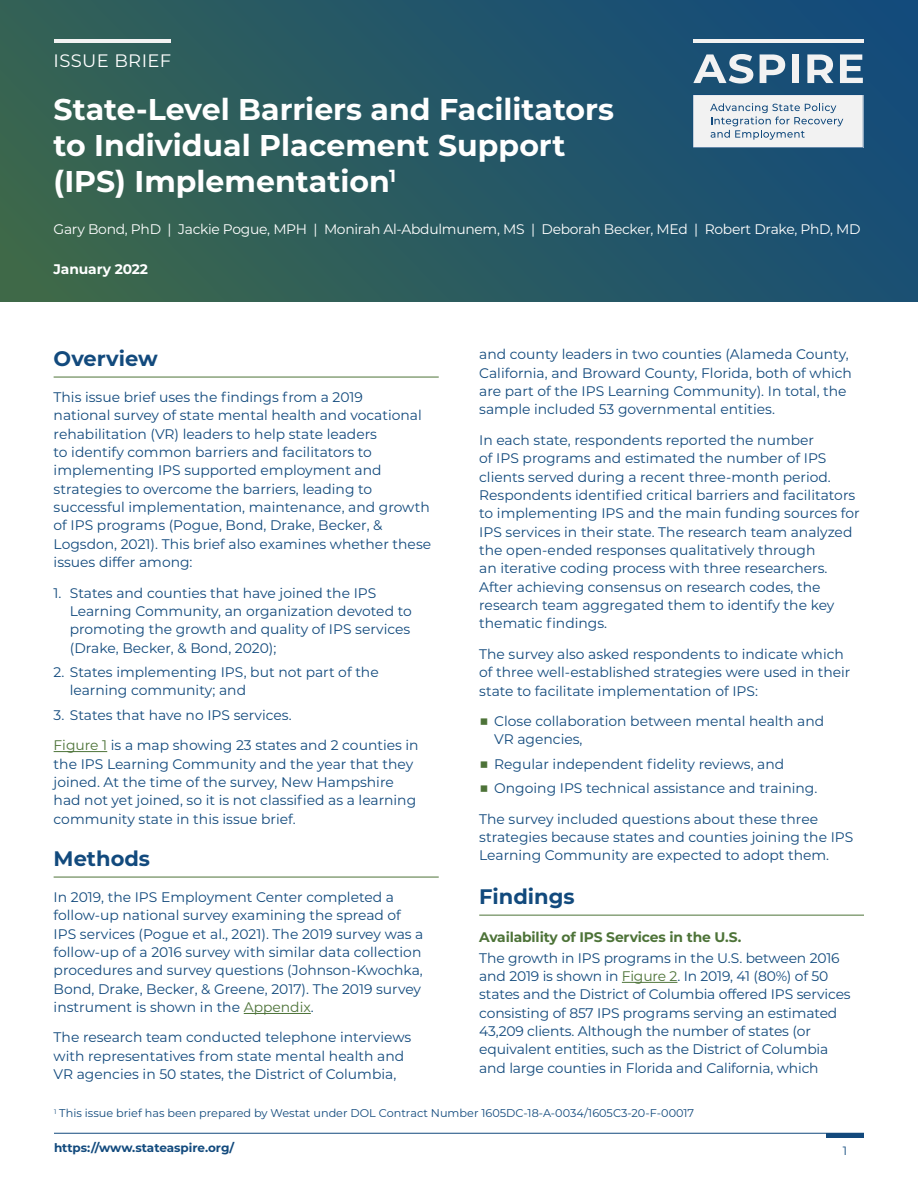
<style>
.page{position:relative;width:918px;height:1188px;background:#fff}
.page>*{position:absolute;margin:0;border:0;box-sizing:border-box;transform-origin:0 0}
.t1{font:700 30px/36px "Montserrat";color:#fff}
.t2{font:700 21px "Montserrat";color:#124a7d}
.t3{font:18px "Montserrat";letter-spacing:.02em;color:#fff}
.t4{font:13.8px/18.3px "Montserrat";color:#124a7d}
.t5{font:13.8px "Montserrat";letter-spacing:-.02em;color:#fff}
.t6{font:700 13.8px "Montserrat";letter-spacing:-.01em;color:#4d7338}
.t7{font:700 13.8px "Montserrat";letter-spacing:-.01em;color:#fff}
.t8{font:700 12px "Montserrat";color:#124a7d}
.t9{font:12px "Montserrat";color:#124a7d}
.t10{font:11.25px "Montserrat";color:#124a7d}
.s1{font-weight:700;font-size:16.5px;color:#4d7338}
.s2{color:#4d7338}
</style>
<div class="page">
<hr style="left:54px;top:1133px;width:810px;height:1px;background:#124a7d">
<div style="left:826px;top:1133px;width:38px;height:5px;background:#12497c"></div>
<div style="left:0;top:0;width:918px;height:301px;background:linear-gradient(to right,#39654f,#154c79)"></div>
<hr style="left:694px;top:40px;width:170px;height:3px;background:#f2f2f2">
<svg style="left:693px;top:54px;width:60px;height:30px"></svg>
<svg style="left:760px;top:54px;width:25px;height:29px"></svg>
<div style="left:792px;top:54px;width:7px;height:29px;background:#f2f2f2"></div>
<svg style="left:807px;top:54px;width:27px;height:29px"></svg>
<svg style="left:840px;top:54px;width:23px;height:29px"></svg>
<svg style="left:693px;top:94px;width:170px;height:54px"></svg>
<hr style="left:54px;top:40px;width:117px;height:3px;background:#f2f2f2">
<hr style="left:54px;top:377px;width:385px;height:1px;background:#4d7338">
<hr style="left:54px;top:751px;width:53px;height:1px;background:#4d7338">
<hr style="left:54px;top:877px;width:385px;height:1px;background:#4d7338">
<hr style="left:244px;top:1013px;width:67px;height:1px;background:#4d7338">
<hr style="left:479px;top:915px;width:385px;height:1px;background:#4d7338">
<hr style="left:622px;top:982px;width:55px;height:1px;background:#4d7338">
<p class="t3" style="left:54px;top:48px;width:119px">ISSUE BRIEF</p>
<h1 class="t1" style="left:54px;top:89px;width:562px">State-Level Barriers and Facilitators to Individual Placement Support (IPS) Implementation<sup>1</sup></h1>
<p class="t5" style="left:54px;top:219px;width:809px">Gary Bond, PhD | Jackie Pogue, MPH | Monirah Al-Abdulmunem, MS | Deborah Becker, MEd | Robert Drake, PhD, MD</p>
<p class="t7" style="left:54px;top:259px;width:96px">January 2022</p>
<p class="t4" style="left:479px;top:345px;width:374px">and county leaders in two counties (Alameda County, California, and Broward County, Florida, both of which are part of the IPS Learning Community). In total, the sample included 53 governmental entities.</p>
<p class="t4" style="left:479px;top:430px;width:382px">In each state, respondents reported the number<br>of IPS programs and estimated the number of IPS clients served during a recent three-month period.<br>Respondents identified critical barriers and facilitators to implementing IPS and the main funding sources for IPS services in their state. The research team analyzed the open-ended responses qualitatively through<br>an iterative coding process with three researchers.<br>After achieving consensus on research codes, the research team aggregated them to identify the key thematic findings.</p>
<p class="t4" style="left:479px;top:644px;width:373px">The survey also asked respondents to indicate which of three well-established strategies were used in their state to facilitate implementation of IPS:</p>
<p class="t4" style="left:494px;top:711px;width:332px;text-indent:-15px"><span class="s1">■</span> Close collaboration between mental health and<br>VR agencies,</p>
<p class="t4" style="left:479px;top:754px;width:307px"><span class="s1">■</span> Regular independent fidelity reviews, and</p>
<p class="t4" style="left:479px;top:779px;width:340px"><span class="s1">■</span> Ongoing IPS technical assistance and training.</p>
<p class="t4" style="left:479px;top:809px;width:376px">The survey included questions about these three strategies because states and counties joining the IPS<br>Learning Community are expected to adopt them.</p>
<h2 class="t2" style="left:479px;top:882px;width:97px">Findings</h2>
<h3 class="t6" style="left:479px;top:927px;width:264px">Availability of IPS Services in the U.S.</h3>
<p class="t4" style="left:479px;top:948px;width:373px">The growth in IPS programs in the U.S. between 2016 and 2019 is shown in <span class="s2">Figure 2</span>. In 2019, 41 (80%) of 50 states and the District of Columbia offered IPS services consisting of 857 IPS programs serving an estimated 43,209 clients. Although the number of states (or equivalent entities, such as the District of Columbia and large counties in Florida and California, which</p>
<h1 class="t10" style="left:54px;top:1106px;width:642px"><sup>1</sup> This issue brief has been prepared by Westat under DOL Contract Number 1605DC-18-A-0034/1605C3-20-F-00017</h1>
<p class="t8" style="left:54px;top:1139px;width:182px">https://www.stateaspire.org/</p>
<p class="t9" style="left:843px;top:1142px;width:6px">1</p>
<h2 class="t2" style="left:54px;top:344px;width:106px">Overview</h2>
<p class="t4" style="left:54px;top:387px;width:379px">This issue brief uses the findings from a 2019<br>national survey of state mental health and vocational rehabilitation (VR) leaders to help state leaders<br>to identify common barriers and facilitators to implementing IPS supported employment and strategies to overcome the barriers, leading to successful implementation, maintenance, and growth of IPS programs (Pogue, Bond, Drake, Becker, &amp; Logsdon, 2021). This brief also examines whether these issues differ among:</p>
<p class="t4" style="left:70px;top:583px;width:343px;text-indent:-16px">1. States and counties that have joined the IPS Learning Community, an organization devoted to promoting the growth and quality of IPS services (Drake, Becker, &amp; Bond, 2020);</p>
<p class="t4" style="left:70px;top:663px;width:310px;text-indent:-16px">2. States implementing IPS, but not part of the learning community; and</p>
<p class="t4" style="left:54px;top:705px;width:240px">3. States that have no IPS services.</p>
<p class="t4" style="left:54px;top:736px;width:367px"><span class="s2">Figure 1</span> is a map showing 23 states and 2 counties in the IPS Learning Community and the year that they joined. At the time of the survey, New Hampshire had not yet joined, so it is not classified as a learning community state in this issue brief.</p>
<h2 class="t2" style="left:54px;top:844px;width:98px">Methods</h2>
<p class="t4" style="left:54px;top:887px;width:371px">In 2019, the IPS Employment Center completed a follow-up national survey examining the spread of IPS services (Pogue et al., 2021). The 2019 survey was a follow-up of a 2016 survey with similar data collection procedures and survey questions (Johnson-Kwochka, Bond, Drake, Becker, &amp; Greene, 2017). The 2019 survey instrument is shown in the <span class="s2">Appendix</span>.</p>
<p class="t4" style="left:54px;top:1028px;width:359px">The research team conducted telephone interviews with representatives from state mental health and<br>VR agencies in 50 states, the District of Columbia,</p>
</div>
